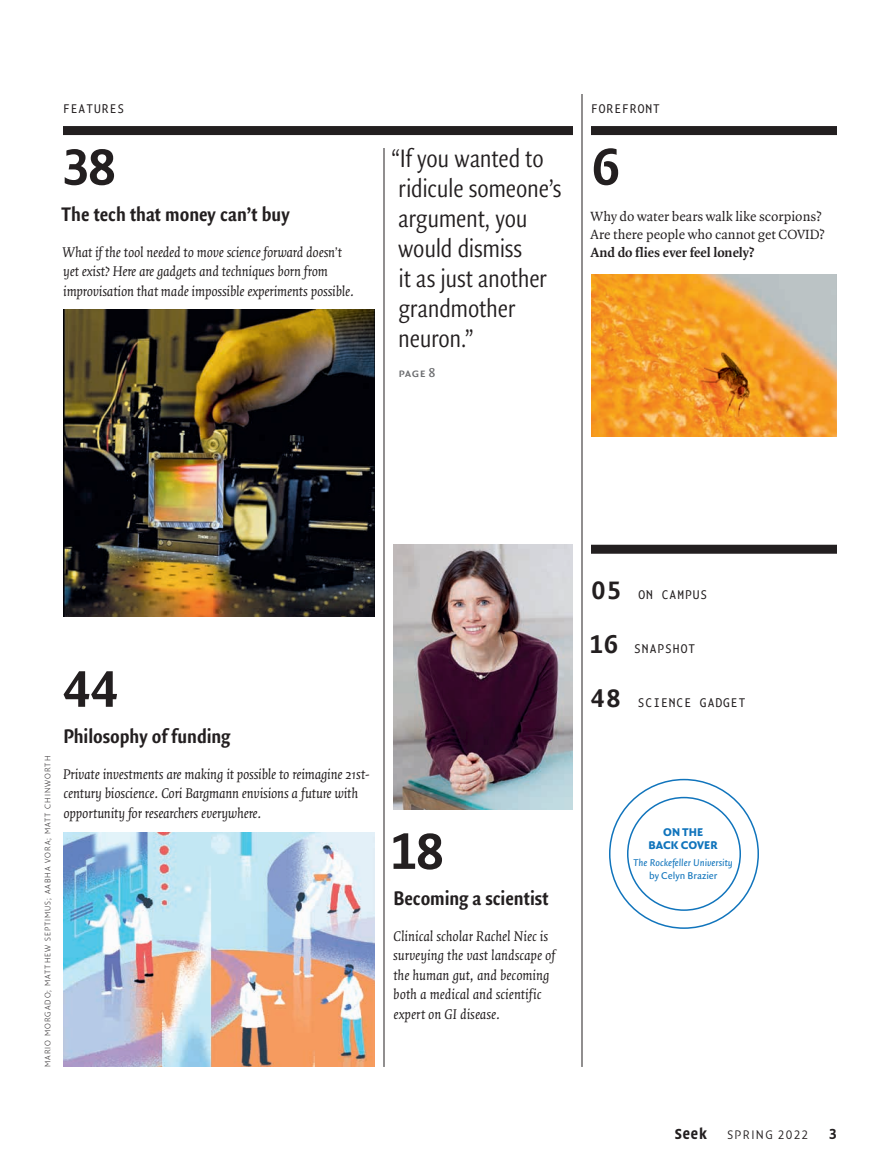
<style>
.page{position:relative;width:891px;height:1175px;background:#fff}
.page>*{position:absolute;margin:0;border:0;box-sizing:border-box;transform-origin:0 0}
.t1{font:700 54px "Quadraat Sans Mono OT";color:#231f20}
.t2{font:300 condensed 27px/30px "Quadraat Sans OT";letter-spacing:-.01em;color:#231f20}
.t3{font:21px "Quadraat Sans OT Cn Bld";color:#231f20}
.t4{font:italic 15px/19.5px "Quadraat OT";letter-spacing:-.01em;color:#231f20}
.t5{font:700 15px "Quadraat Headliner OT";color:#231f20}
.t6{font:14.25px/18px "Quadraat OT";color:#231f20}
.t7{font:700 14.25px "Quadraat OT";color:#231f20}
.t8{font:13.5px "Quadraat Sans Mono OT";letter-spacing:.075em;color:#231f20}
.t9{font:300 12.75px "Quadraat Headliner OT";letter-spacing:.11em;color:#231f20}
.t10{font:600 12.75px "Quadraat Sans OT";color:#6c6d70}
.t11{font:900 12px/13.5px "Quadraat Sans OT";color:#1074bc;text-align:center}
.t12{font:italic 10.5px "Quadraat Sans OT";color:#1074bc}
.t13{font:10.5px "Quadraat Sans OT";color:#1074bc}
.t14{font:200 8.7px "Quadraat Sans OT";letter-spacing:.11em;color:#231f20}
.s1{font-weight:700;font-size:27px}
</style>
<div class="page">
<div style="left:63px;top:126px;width:510px;height:9px;background:#231f20"></div>
<div style="left:591px;top:126px;width:246px;height:9px;background:#231f20"></div>
<hr style="left:582px;top:94px;width:1px;height:972px;background:#231f20">
<hr style="left:384px;top:148px;width:1px;height:918px;background:#231f20">
<div style="left:591px;top:544px;width:246px;height:10px;background:#231f20"></div>
<div style="left:627px;top:796px;width:114px;height:114px;border:2px solid #1074bc;border-radius:50%"></div>
<img style="left:63px;top:832px;width:312px;height:234px">
<img style="left:393px;top:544px;width:180px;height:266px">
<img style="left:591px;top:274px;width:246px;height:162px">
<img style="left:63px;top:310px;width:312px;height:306px">
<p class="t8" style="left:63px;top:101px;width:63px">FEATURES</p>
<p class="t8" style="left:591px;top:101px;width:70px">FOREFRONT</p>
<h1 class="t1" style="left:62px;top:136px;width:55px">38</h1>
<h3 class="t3" style="left:61px;top:199px;width:230px">The tech that money can’t buy</h3>
<p class="t4" style="left:63px;top:242px;width:293px">What if the tool needed to move science forward doesn’t yet exist? Here are gadgets and techniques born from improvisation that made impossible experiments possible.</p>
<h2 class="t2" style="left:391px;top:142px;width:172px">“If you wanted to ridicule someone’s argument, you would dismiss<br>it as just another grandmother neuron.”</h2>
<p class="t10" style="left:398px;top:364px;width:38px">page 8</p>
<h1 class="t1" style="left:592px;top:136px;width:28px">6</h1>
<p class="t6" style="left:590px;top:207px;width:236px">Why do water bears walk like scorpions?<br>Are there people who cannot get COVID?</p>
<p class="t7" style="left:590px;top:242px;width:165px">And do flies ever feel lonely?</p>
<p class="t14" style="left:42px;top:1066px;width:312px;rotate:-90deg">MARIO MORGADO; MATTHEW SEPTIMUS; AABHA VORA; MATT CHINWORTH</p>
<h1 class="t1" style="left:64px;top:658px;width:56px">44</h1>
<h3 class="t3" style="left:63px;top:721px;width:169px">Philosophy of funding</h3>
<p class="t4" style="left:63px;top:764px;width:308px">Private investments are making it possible to reimagine 21st&shy;century bioscience. Cori Bargmann envisions a future with opportunity for researchers everywhere.</p>
<h1 class="t1" style="left:390px;top:820px;width:54px">18</h1>
<h3 class="t3" style="left:393px;top:883px;width:157px">Becoming a scientist</h3>
<p class="t4" style="left:393px;top:926px;width:164px">Clinical scholar Rachel Niec is surveying the vast landscape of the human gut, and becoming both a medical and scientific expert on GI disease.</p>
<p class="t8" style="left:592px;top:587px;width:117px"><span class="s1">05</span> ON CAMPUS</p>
<p class="t8" style="left:590px;top:641px;width:107px"><span class="s1">16</span> SNAPSHOT</p>
<p class="t8" style="left:591px;top:695px;width:156px"><span class="s1">48</span> SCIENCE GADGET</p>
<p class="t11" style="left:649px;top:825px;width:71px">ON THE<br>BACK COVER</p>
<p class="t12" style="left:634px;top:855px;width:101px">The Rockefeller University</p>
<p class="t13" style="left:649px;top:869px;width:70px">by Celyn Brazier</p>
<p class="t5" style="left:675px;top:1125px;width:34px">Seek</p>
<p class="t9" style="left:727px;top:1127px;width:83px">SPRING 2022</p>
<p class="t5" style="left:829px;top:1125px;width:9px">3</p>
</div>
